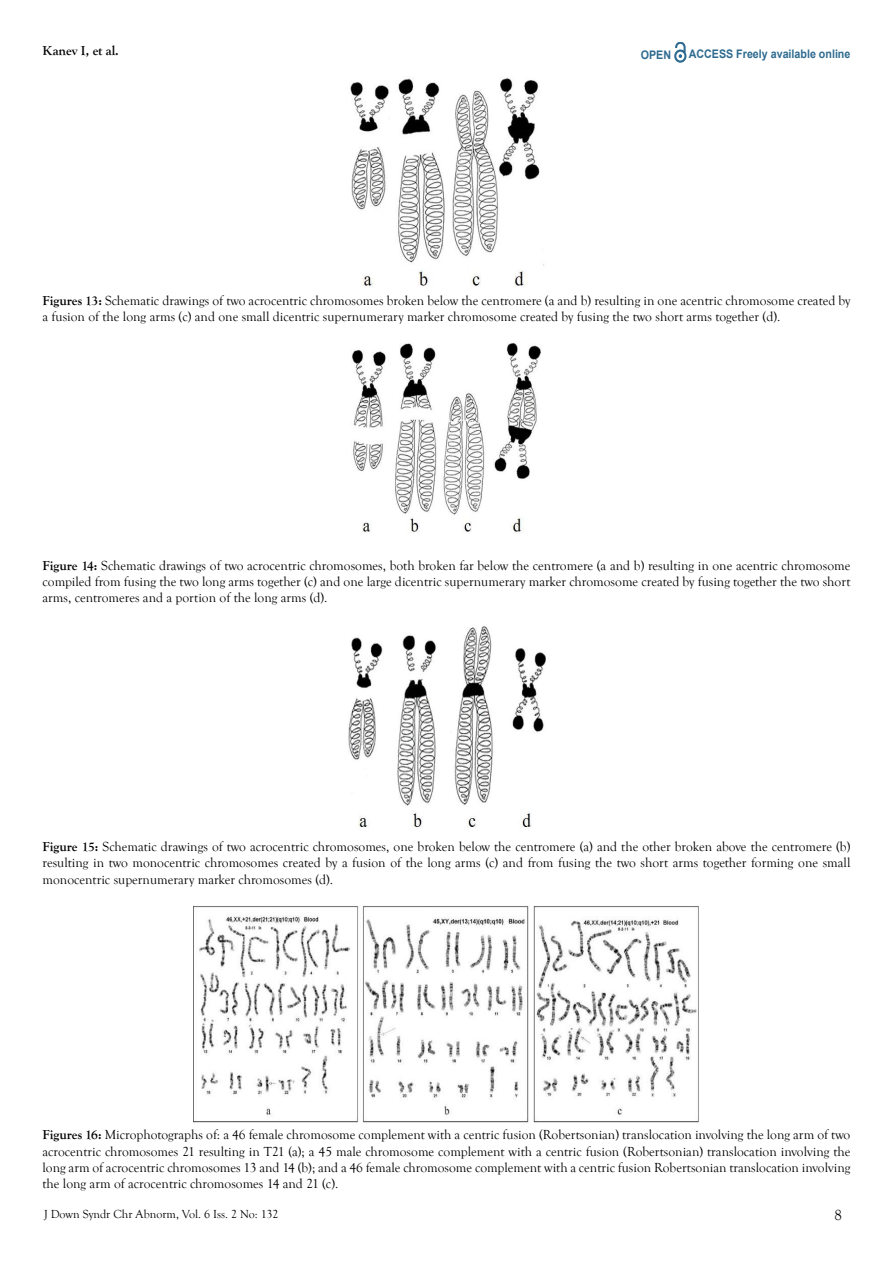
<style>
.page{position:relative;width:893px;height:1263px;background:#fff}
.page>*{position:absolute;margin:0;border:0;box-sizing:border-box;transform-origin:0 0}
.t1{font:15px "Goudy Old Style T";color:#000}
.t2{font:13.5px/16.2px "Goudy Old Style T";color:#000;text-align:justify}
.t3{font:700 13.5px "Goudy Old Style T";color:#000}
.t4{font:12px "Goudy Old Style T";color:#000}
.t5{font:700 11.85px "Arial";color:#2e6b8f;scale:.91 1}
.s1{font-weight:700}
</style>
<div class="page">
<svg style="left:674px;top:43px;width:12px;height:20px"></svg>
<img style="left:350px;top:78px;width:194px;height:208px">
<img style="left:352px;top:343px;width:189px;height:189px">
<img style="left:348px;top:626px;width:198px;height:201px">
<img style="left:193px;top:905px;width:506px;height:218px">
<p class="t3" style="left:43px;top:43px;width:78px">Kanev I, et al.</p>
<p class="t5" style="left:641px;top:47px;width:35px">OPEN</p>
<p class="t5" style="left:689px;top:46px;width:179px">ACCESS Freely available online</p>
<p class="t2" style="left:43px;top:292px;width:809px"><span class="s1">Figures 13:</span> Schematic drawings of two acrocentric chromosomes broken below the centromere (a and b) resulting in one acentric chromosome created by a fusion of the long arms (c) and one small dicentric supernumerary marker chromosome created by fusing the two short arms together (d).</p>
<p class="t2" style="left:43px;top:557px;width:809px"><span class="s1">Figure 14:</span> Schematic drawings of two acrocentric chromosomes, both broken far below the centromere (a and b) resulting in one acentric chromosome compiled from fusing the two long arms together (c) and one large dicentric supernumerary marker chromosome created by fusing together the two short arms, centromeres and a portion of the long arms (d).</p>
<p class="t2" style="left:43px;top:839px;width:809px"><span class="s1">Figure 15:</span> Schematic drawings of two acrocentric chromosomes, one broken below the centromere (a) and the other broken above the centromere (b) resulting in two monocentric chromosomes created by a fusion of the long arms (c) and from fusing the two short arms together forming one small monocentric supernumerary marker chromosomes (d).</p>
<p class="t2" style="left:43px;top:1127px;width:809px"><span class="s1">Figures 16:</span> Microphotographs of: a 46 female chromosome complement with a centric fusion (Robertsonian) translocation involving the long arm of two acrocentric chromosomes 21 resulting in T21 (a); a 45 male chromosome complement with a centric fusion (Robertsonian) translocation involving the long arm of acrocentric chromosomes 13 and 14 (b); and a 46 female chromosome complement with a centric fusion Robertsonian translocation involving the long arm of acrocentric chromosomes 14 and 21 (c).</p>
<p class="t4" style="left:44px;top:1207px;width:236px">J Down Syndr Chr Abnorm, Vol. 6 Iss. 2 No: 132</p>
<p class="t1" style="left:834px;top:1207px;width:9px">8</p>
</div>
